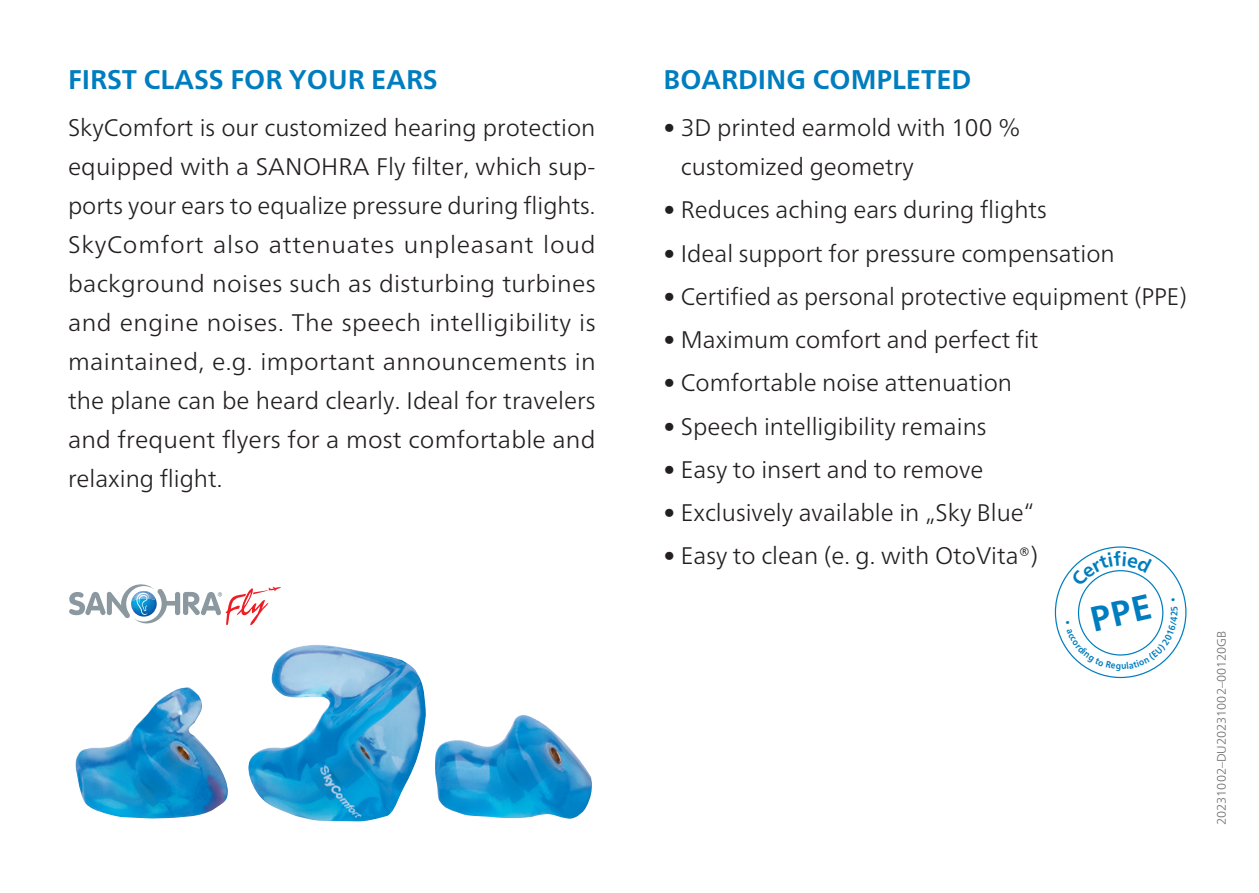
<style>
.page{position:relative;width:1259px;height:893px;background:#fff}
.page>*{position:absolute;margin:0;border:0;box-sizing:border-box;transform-origin:0 0}
.t1{font:700 27px "Frutiger Neue LTW1 G";color:#007dbe}
.t2{font:300 24px/39px "Frutiger Neue LTW1 G";color:#231f20;text-align:justify}
.t3{font:300 12.3px "Frutiger Neue LTW1 G";color:#6c6d70}
</style>
<div class="page">
<svg style="left:69px;top:584px;width:212px;height:41px"></svg>
<img style="left:248px;top:645px;width:178px;height:177px">
<img style="left:75px;top:687px;width:153px;height:131px">
<img style="left:435px;top:715px;width:157px;height:104px">
<svg style="left:1071px;top:551px;width:81px;height:36px"></svg>
<svg style="left:1066px;top:594px;width:111px;height:77px"></svg>
<p class="t1" style="left:68px;top:60px;width:371px">FIRST CLASS FOR YOUR EARS</p>
<p class="t2" style="left:68px;top:106px;width:529px">SkyComfort is our customized hearing protection equipped with a SANOHRA Fly filter, which sup&shy;ports your ears to equalize pressure during flights.<br>SkyComfort also attenuates unpleasant loud background noises such as disturbing turbines and engine noises. The speech intelligibility is maintained, e.g. important announcements in the plane can be heard clearly. Ideal for travelers and frequent flyers for a most comfortable and relaxing flight.</p>
<p class="t1" style="left:663px;top:60px;width:309px">BOARDING COMPLETED</p>
<p class="t2" style="left:681px;top:106px;width:341px;text-indent:-17px">• 3D printed earmold with 100 % customized geometry</p>
<p class="t2" style="left:663px;top:189px;width:385px">• Reduces aching ears during flights</p>
<p class="t2" style="left:663px;top:232px;width:453px">• Ideal support for pressure compensation</p>
<p class="t2" style="left:663px;top:275px;width:525px">• Certified as personal protective equipment (PPE)</p>
<p class="t2" style="left:663px;top:318px;width:376px">• Maximum comfort and perfect fit</p>
<p class="t2" style="left:663px;top:362px;width:350px">• Comfortable noise attenuation</p>
<p class="t2" style="left:663px;top:405px;width:324px">• Speech intelligibility remains</p>
<p class="t2" style="left:663px;top:448px;width:321px">• Easy to insert and to remove</p>
<p class="t2" style="left:663px;top:491px;width:372px">• Exclusively available in „Sky Blue“</p>
<p class="t2" style="left:663px;top:535px;width:376px">• Easy to clean (e. g. with OtoVita®)</p>
<p class="t3" style="left:1212px;top:825px;width:195px;rotate:-90deg">20231002–DU20231002–00120GB</p>
</div>
